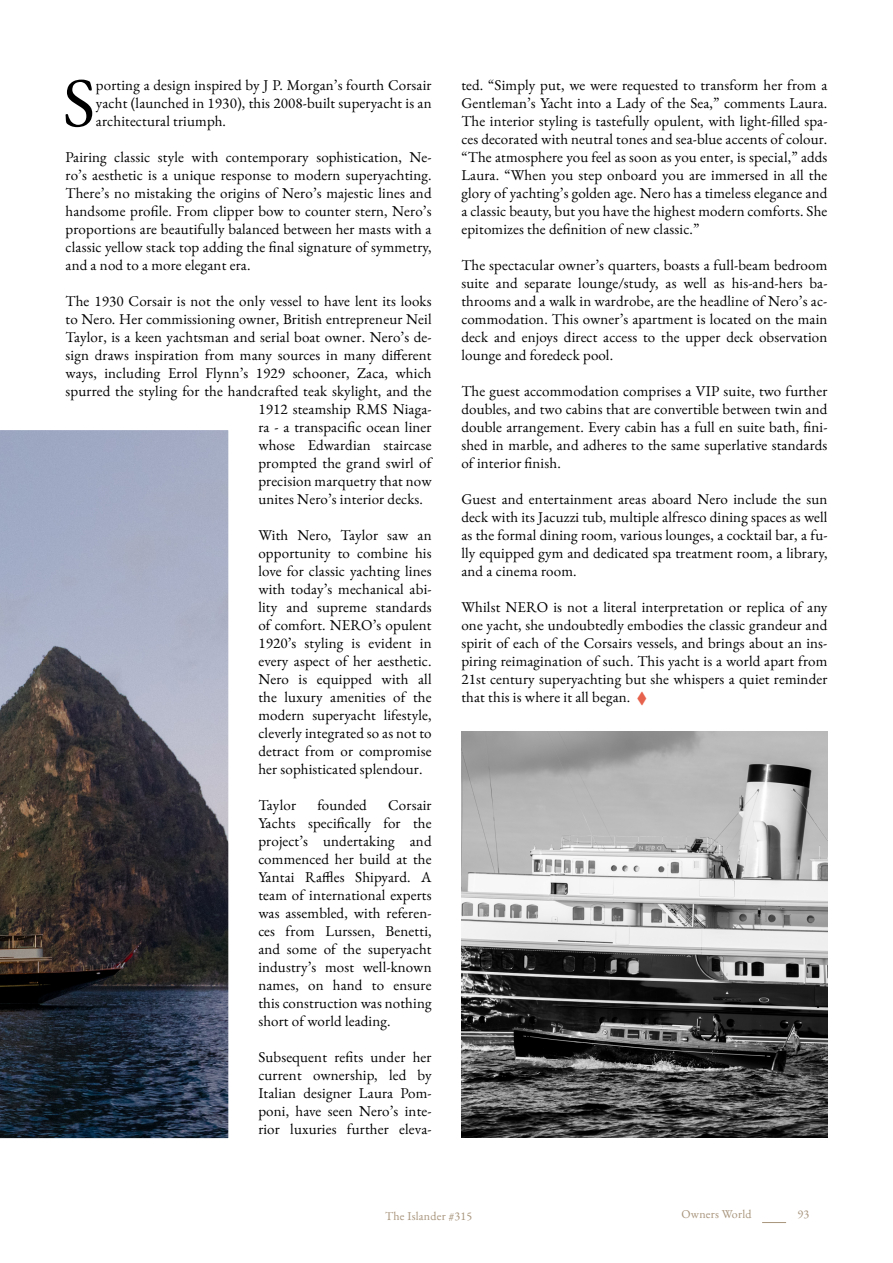
<style>
.page{position:relative;width:893px;height:1263px;background:#fff}
.page>*{position:absolute;margin:0;border:0;box-sizing:border-box;transform-origin:0 0}
.t1{font:69.9px "EB Garamond";color:#000}
.t2{font:15px/18px "EB Garamond";letter-spacing:.01em;color:#000;text-align:justify}
.t3{font:12px "EB Garamond";letter-spacing:.02em;color:#a7947b}
.s1{font-style:italic;color:#e7624c}
</style>
<div class="page">
<svg style="left:762px;top:1222px;width:24px;height:1px"></svg>
<svg style="left:0;top:430px;width:229px;height:709px;background:#5f626f"></svg>
<img style="left:461px;top:732px;width:366px;height:406px">
<h1 class="t1" style="left:63px;top:57px;width:34px">S</h1>
<p class="t2" style="left:96px;top:76px;width:337px">porting a design inspired by J P. Morgan’s fourth Corsair yacht (launched in 1930), this 2008-built superyacht is an architectural triumph.</p>
<p class="t2" style="left:66px;top:148px;width:368px">Pairing classic style with contemporary sophistication, Ne&shy;ro’s aesthetic is a unique response to modern superyachting.<br>There’s no mistaking the origins of Nero’s majestic lines and handsome profile. From clipper bow to counter stern, Nero’s proportions are beautifully balanced between her masts with a classic yellow stack top adding the final signature of symmetry, and a nod to a more elegant era.</p>
<p class="t2" style="left:66px;top:292px;width:368px">The 1930 Corsair is not the only vessel to have lent its looks</p>
<p class="t2" style="left:66px;top:310px;width:368px">to Nero. Her commissioning owner, British entrepreneur Neil</p>
<p class="t2" style="left:66px;top:328px;width:368px">Taylor, is a keen yachtsman and serial boat owner. Nero’s de-</p>
<p class="t2" style="left:66px;top:346px;width:368px">sign draws inspiration from many sources in many different</p>
<p class="t2" style="left:66px;top:364px;width:368px">ways, including Errol Flynn’s 1929 schooner, Zaca, which</p>
<p class="t2" style="left:66px;top:382px;width:368px">spurred the styling for the handcrafted teak skylight, and the</p>
<p class="t2" style="left:258px;top:400px;width:175px">1912 steamship RMS Niaga-</p>
<p class="t2" style="left:258px;top:418px;width:175px">ra - a transpacific ocean liner</p>
<p class="t2" style="left:258px;top:436px;width:175px">whose Edwardian staircase</p>
<p class="t2" style="left:258px;top:454px;width:175px">prompted the grand swirl of</p>
<p class="t2" style="left:258px;top:472px;width:175px">precision marquetry that now</p>
<p class="t2" style="left:258px;top:490px;width:166px">unites Nero’s interior decks.</p>
<p class="t2" style="left:258px;top:526px;width:175px">With Nero, Taylor saw an opportunity to combine his love for classic yachting lines with today’s mechanical abi&shy;lity and supreme standards of comfort. NERO’s opulent 1920’s styling is evident in every aspect of her aesthetic.<br>Nero is equipped with all the luxury amenities of the modern superyacht lifestyle, cleverly integrated so as not to detract from or compromise her sophisticated splendour.</p>
<p class="t2" style="left:258px;top:796px;width:39px">Taylor</p>
<p class="t2" style="left:317px;top:796px;width:51px">founded</p>
<p class="t2" style="left:258px;top:796px;width:175px;text-indent:130px">Corsair Yachts specifically for the project’s undertaking and commenced her build at the Yantai Raffles Shipyard. A team of international experts was assembled, with referen&shy;ces from Lurssen, Benetti, and some of the superyacht industry’s most well-known names, on hand to ensure this construction was nothing short of world leading.</p>
<p class="t2" style="left:258px;top:1048px;width:175px">Subsequent refits under her current ownership, led by Italian designer Laura Pom&shy;poni, have seen Nero’s inte&shy;rior luxuries further eleva-</p>
<p class="t2" style="left:461px;top:76px;width:368px">ted. “Simply put, we were requested to transform her from a Gentleman’s Yacht into a Lady of the Sea,” comments Laura.<br>The interior styling is tastefully opulent, with light-filled spa&shy;ces decorated with neutral tones and sea-blue accents of colour. “The atmosphere you feel as soon as you enter, is special,” adds Laura. “When you step onboard you are immersed in all the glory of yachting’s golden age. Nero has a timeless elegance and a classic beauty, but you have the highest modern comforts. She epitomizes the definition of new classic.”</p>
<p class="t2" style="left:461px;top:256px;width:368px">The spectacular owner’s quarters, boasts a full-beam bedroom suite and separate lounge/study, as well as his-and-hers ba&shy;throoms and a walk in wardrobe, are the headline of Nero’s ac&shy;commodation. This owner’s apartment is located on the main deck and enjoys direct access to the upper deck observation lounge and foredeck pool.</p>
<p class="t2" style="left:461px;top:382px;width:368px">The guest accommodation comprises a VIP suite, two further doubles, and two cabins that are convertible between twin and double arrangement. Every cabin has a full en suite bath, fini&shy;shed in marble, and adheres to the same superlative standards of interior finish.</p>
<p class="t2" style="left:461px;top:490px;width:368px">Guest and entertainment areas aboard Nero include the sun deck with its Jacuzzi tub, multiple alfresco dining spaces as well as the formal dining room, various lounges, a cocktail bar, a fu&shy;lly equipped gym and dedicated spa treatment room, a library, and a cinema room.</p>
<p class="t2" style="left:461px;top:598px;width:368px">Whilst NERO is not a literal interpretation or replica of any one yacht, she undoubtedly embodies the classic grandeur and spirit of each of the Corsairs vessels, and brings about an ins&shy;piring reimagination of such. This yacht is a world apart from 21st century superyachting but she whispers a quiet reminder that this is where it all began. <span class="s1">◆</span></p>
<p class="t3" style="left:385px;top:1208px;width:89px">The Islander #315</p>
<p class="t3" style="left:681px;top:1206px;width:72px">Owners World</p>
<p class="t3" style="left:797px;top:1206px;width:13px">93</p>
</div>
